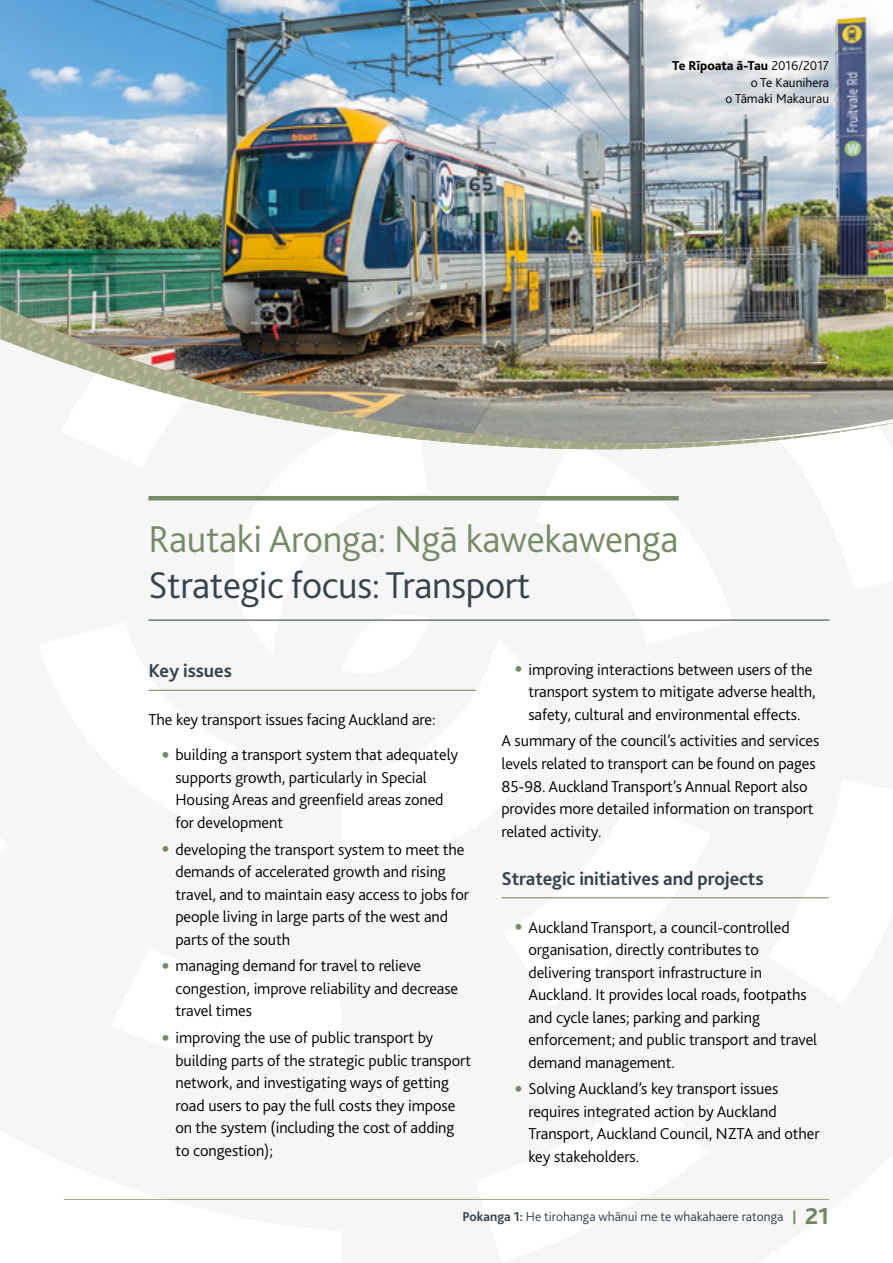
<style>
.page{position:relative;width:893px;height:1263px;background:#fff}
.page>*{position:absolute;margin:0;border:0;box-sizing:border-box;transform-origin:0 0}
.H1_-_Titles_-_Maori{font:300 39px "Bliss";letter-spacing:-.01em;color:#758b65}
.H2_-_Titles_-_Englis{font:300 39px "Bliss";letter-spacing:-.01em;color:#33434f}
.H3_-_Subtitles{font:700 19.5px "Bliss";letter-spacing:-.005em;color:#33434f}
.Body_Text{font:300 16.5px/22.5px "Bliss";letter-spacing:-.005em;color:#000}
.t1{font:300 13.5px "Bliss";color:#33434f}
.t2{font:300 13.5px/16.2px "Bliss";color:#000;text-align:right}
.s1{font-weight:800}
.s2{font-weight:800;font-size:22.5px;color:#758b65}
.s3{font-weight:700}
.s4{font-weight:800;color:#758b65}
.s5{font-weight:800;font-size:24px;color:#758b65}
</style>
<div class="page">
<img style="left:0;top:0;width:893px;height:340px">
<img style="left:1px;top:303px;width:892px;height:3px">
<img style="left:1px;top:306px;width:892px;height:144px">
<hr style="left:148px;top:496px;width:531px;height:4px;background:#758b65">
<hr style="left:148px;top:619px;width:681px;height:2px;background:#33434f">
<hr style="left:148px;top:690px;width:328px;height:1px;background:#758b65">
<hr style="left:501px;top:897px;width:328px;height:1px;background:#758b65">
<p class="t2" style="left:672px;top:58px;width:158px"><span class="s1">Te Rīpoata ā-Tau</span> 2016/2017 o Te Kaunihera<br>o Tāmaki Makaurau</p>
<h1 class="H1_-_Titles_-_Maori" style="left:148px;top:514px;width:531px">Rautaki Aronga: Ngā kawekawenga</h1>
<h2 class="H2_-_Titles_-_Englis" style="left:148px;top:561px;width:383px">Strategic focus: Transport</h2>
<h3 class="H3_-_Subtitles" style="left:148px;top:658px;width:85px">Key issues</h3>
<p class="Body_Text" style="left:148px;top:708px;width:289px">The key transport issues facing Auckland are:</p>
<p class="Body_Text" style="left:175px;top:743px;width:284px;text-indent:-14px"><span class="s2">•</span> building a transport system that adequately supports growth, particularly in Special Housing Areas and greenfield areas zoned for development</p>
<p class="Body_Text" style="left:175px;top:838px;width:295px;text-indent:-14px"><span class="s2">•</span> developing the transport system to meet the demands of accelerated growth and rising travel, and to maintain easy access to jobs for people living in large parts of the west and parts of the south</p>
<p class="Body_Text" style="left:175px;top:954px;width:284px;text-indent:-14px"><span class="s2">•</span> managing demand for travel to relieve congestion, improve reliability and decrease travel times</p>
<p class="Body_Text" style="left:175px;top:1026px;width:297px;text-indent:-14px"><span class="s2">•</span> improving the use of public transport by building parts of the strategic public transport network, and investigating ways of getting road users to pay the full costs they impose on the system (including the cost of adding to congestion);</p>
<p class="Body_Text" style="left:528px;top:658px;width:289px;text-indent:-14px"><span class="s2">•</span> improving interactions between users of the transport system to mitigate adverse health, safety, cultural and environmental effects.</p>
<p class="Body_Text" style="left:501px;top:730px;width:319px">A summary of the council’s activities and services levels related to transport can be found on pages 85-98. Auckland Transport’s Annual Report also provides more detailed information on transport related activity.</p>
<h3 class="H3_-_Subtitles" style="left:501px;top:866px;width:264px">Strategic initiatives and projects</h3>
<p class="Body_Text" style="left:528px;top:916px;width:290px;text-indent:-14px"><span class="s2">•</span> Auckland Transport, a council-controlled organisation, directly contributes to delivering transport infrastructure in Auckland. It provides local roads, footpaths and cycle lanes; parking and parking enforcement; and public transport and travel demand management.</p>
<p class="Body_Text" style="left:528px;top:1077px;width:293px;text-indent:-14px"><span class="s2">•</span> Solving Auckland’s key transport issues requires integrated action by Auckland Transport, Auckland Council, NZTA and other key stakeholders.</p>
<p class="t1" style="left:462px;top:1208px;width:368px"><span class="s3">Pokanga 1:</span> He tirohanga whānui me te whakahaere ratonga <span class="s4">|</span> <span class="s5">21</span></p>
</div>
